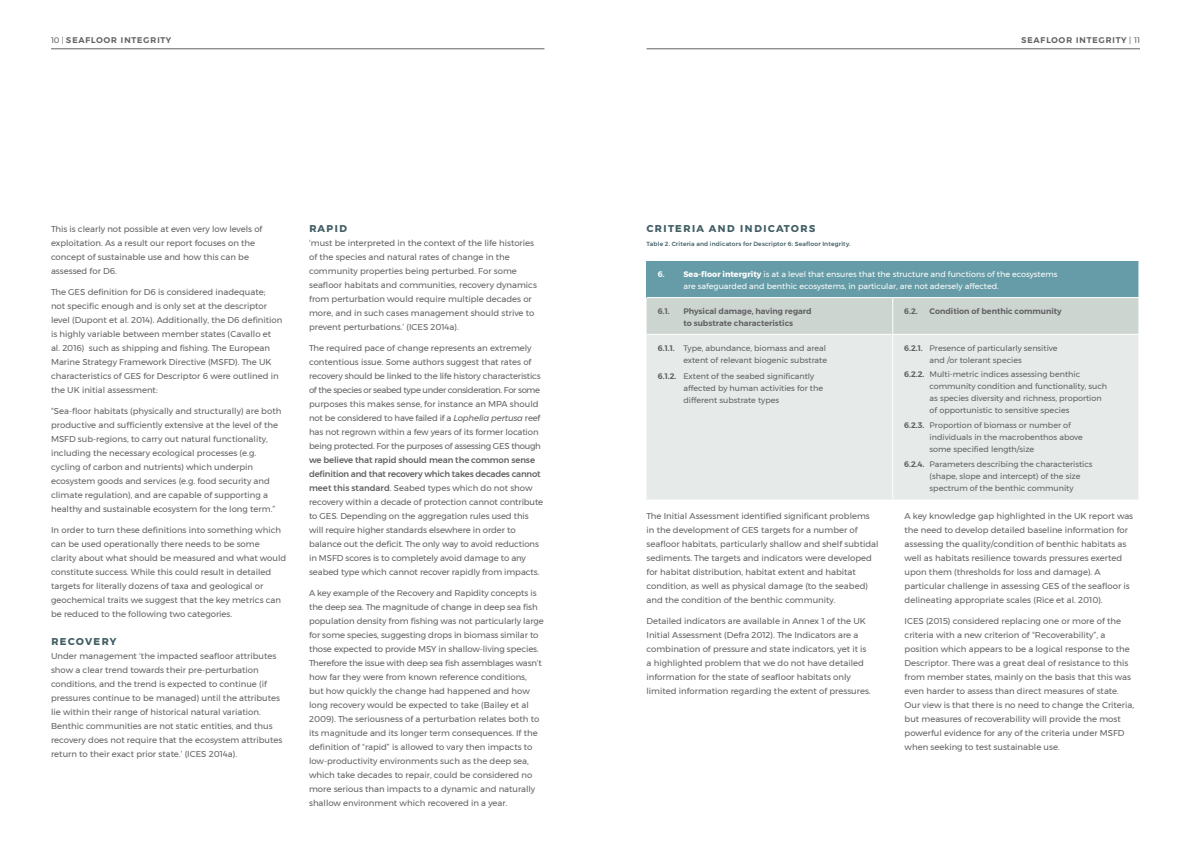
<style>
.page{position:relative;width:1191px;height:842px;background:#fff}
.page>*{position:absolute;margin:0;border:0;box-sizing:border-box;transform-origin:0 0}
.t1{font:600 12px "Montserrat";letter-spacing:.105em;color:#425f65}
.t2{font:500 10px "Montserrat";letter-spacing:.085em;color:#606163}
.t3{font:8.5px/14px "Montserrat";color:#606163}
.t4{font:8.5px/14px "Montserrat";letter-spacing:-.02em;color:#606163}
.t5{font:8px/12px "Montserrat";color:#606163}
.t6{font:8px/12px "Montserrat";color:#fff}
.t7{font:600 8px/12px "Montserrat";color:#606163}
.t8{font:500 6px "Montserrat";letter-spacing:.025em;color:#425f65}
.s1{font-weight:400;font-size:8px}
.s2{font-style:italic}
.s3{font-weight:500}
.s4{font-weight:600}
.s5{font-weight:700}
</style>
<div class="page">
<hr style="left:646px;top:49px;width:494px;height:1px;background:#606163">
<hr style="left:51px;top:49px;width:493px;height:1px;background:#606163">
<div style="left:646px;top:261px;width:493px;height:37px;background:#669ca7"></div>
<div style="left:646px;top:298px;width:492px;height:36px;background:#cdd5d1"></div>
<div style="left:646px;top:335px;width:492px;height:165px;background:#e6eae8"></div>
<hr style="left:1138px;top:261px;width:1px;height:36px;background:#fff">
<hr style="left:646px;top:297px;width:246px;height:1px;background:#fff">
<hr style="left:892px;top:297px;width:247px;height:1px;background:#fff">
<hr style="left:892px;top:298px;width:1px;height:36px;background:#fff">
<hr style="left:892px;top:335px;width:1px;height:165px;background:#fff">
<p class="t2" style="left:51px;top:32px;width:122px"><span class="s1">10 |</span> seafloor integrity</p>
<p class="t2" style="left:1021px;top:32px;width:120px">seafloor integrity <span class="s1">| 11</span></p>
<p class="t3" style="left:51px;top:222px;width:213px">This is clearly not possible at even very low levels of exploitation. As a result our report focuses on the concept of sustainable use and how this can be assessed for D6.</p>
<p class="t3" style="left:51px;top:285px;width:233px">The GES definition for D6 is considered inadequate;<br>not specific enough and is only set at the descriptor level (Dupont et al. 2014). Additionally, the D6 definition is highly variable between member states (Cavallo et al. 2016) such as shipping and fishing. The European Marine Strategy Framework Directive (MSFD). The UK characteristics of GES for Descriptor 6 were outlined in the UK initial assessment:</p>
<p class="t3" style="left:51px;top:404px;width:232px">“Sea-floor habitats (physically and structurally) are both productive and sufficiently extensive at the level of the MSFD sub-regions, to carry out natural functionality, including the necessary ecological processes (e.g. cycling of carbon and nutrients) which underpin ecosystem goods and services (e.g. food security and climate regulation), and are capable of supporting a healthy and sustainable ecosystem for the long term.”</p>
<p class="t3" style="left:51px;top:523px;width:237px">In order to turn these definitions into something which can be used operationally there needs to be some clarity about what should be measured and what would constitute success. While this could result in detailed targets for literally dozens of taxa and geological or geochemical traits we suggest that the key metrics can be reduced to the following two categories.</p>
<h1 class="t1" style="left:51px;top:631px;width:67px">recovery</h1>
<p class="t3" style="left:51px;top:649px;width:233px">Under management ‘the impacted seafloor attributes show a clear trend towards their pre-perturbation conditions, and the trend is expected to continue (if pressures continue to be managed) until the attributes lie within their range of historical natural variation.<br>Benthic communities are not static entities, and thus recovery does not require that the ecosystem attributes return to their exact prior state.’ (ICES 2014a).</p>
<h1 class="t1" style="left:309px;top:218px;width:40px">rapid</h1>
<p class="t3" style="left:309px;top:236px;width:229px">‘must be interpreted in the context of the life histories of the species and natural rates of change in the community properties being perturbed. For some seafloor habitats and communities, recovery dynamics from perturbation would require multiple decades or more, and in such cases management should strive to prevent perturbations.’ (ICES 2014a).</p>
<p class="t4" style="left:309px;top:341px;width:233px">The required pace of change represents an extremely contentious issue. Some authors suggest that rates of recovery should be linked to the life history characteristics of the species or seabed type under consideration. For some purposes this makes sense, for instance an MPA should not be considered to have failed if a <span class="s2">Lophelia pertusa</span> reef has not regrown within a few years of its former location being protected. For the purposes of assessing GES though</p>
<p class="t3" style="left:309px;top:453px;width:236px"><span class="s3">we believe that rapid should mean the common sense definition and that recovery which takes decades cannot meet this standard</span>. Seabed types which do not show recovery within a decade of protection cannot contribute to GES. Depending on the aggregation rules used this will require higher standards elsewhere in order to balance out the deficit. The only way to avoid reductions in MSFD scores is to completely avoid damage to any seabed type which cannot recover rapidly from impacts.</p>
<p class="t3" style="left:309px;top:586px;width:236px">A key example of the Recovery and Rapidity concepts is the deep sea. The magnitude of change in deep sea fish population density from fishing was not particularly large for some species, suggesting drops in biomass similar to those expected to provide MSY in shallow-living species.<br>Therefore the issue with deep sea fish assemblages wasn’t how far they were from known reference conditions,<br>but how quickly the change had happened and how long recovery would be expected to take (Bailey et al 2009). The seriousness of a perturbation relates both to its magnitude and its longer term consequences. If the definition of “rapid” is allowed to vary then impacts to low-productivity environments such as the deep sea, which take decades to repair, could be considered no more serious than impacts to a dynamic and naturally shallow environment which recovered in a year.</p>
<h1 class="t1" style="left:646px;top:218px;width:171px">criteria and indicators</h1>
<p class="t8" style="left:646px;top:239px;width:206px">Table 2. Criteria and indicators for Descriptor 6: Seafloor Integrity.</p>
<p class="t6" style="left:683px;top:268px;width:375px;text-indent:-26px"><span class="s4">6.</span> <span class="s5">Sea-floor intergrity</span> is at a level that ensures that the structure and functions of the ecosystems are safeguarded and benthic ecosystems, in particular, are not adersely affected.</p>
<p class="t7" style="left:658px;top:305px;width:13px">6.1.</p>
<p class="t7" style="left:683px;top:305px;width:130px">Physical damage, having regard to substrate characteristics</p>
<p class="t7" style="left:904px;top:305px;width:15px">6.2.</p>
<p class="t7" style="left:929px;top:305px;width:134px">Condition of benthic community</p>
<p class="t5" style="left:658px;top:342px;width:171px;text-align:right"><span class="s4">6.1.1.</span> Type, abundance, biomass and areal extent of relevant biogenic substrate</p>
<p class="t5" style="left:683px;top:370px;width:141px;text-indent:-26px"><span class="s4">6.1.2.</span> Extent of the seabed significantly affected by human activities for the different substrate types</p>
<p class="t5" style="left:929px;top:342px;width:129px;text-indent:-26px"><span class="s4">6.2.1.</span> Presence of particularly sensitive and /or tolerant species</p>
<p class="t5" style="left:929px;top:368px;width:179px;text-indent:-26px"><span class="s4">6.2.2.</span> Multi-metric indices assessing benthic community condition and functionality, such as species diversity and richness, proportion of opportunistic to sensitive species</p>
<p class="t5" style="left:929px;top:419px;width:155px;text-indent:-26px"><span class="s4">6.2.3.</span> Proportion of biomass or number of individuals in the macrobenthos above some specified length/size</p>
<p class="t5" style="left:929px;top:458px;width:164px;text-indent:-26px"><span class="s4">6.2.4.</span> Parameters describing the characteristics (shape, slope and intercept) of the size spectrum of the benthic community</p>
<p class="t3" style="left:646px;top:509px;width:233px">The Initial Assessment identified significant problems in the development of GES targets for a number of seafloor habitats, particularly shallow and shelf subtidal sediments. The targets and indicators were developed for habitat distribution, habitat extent and habitat condition, as well as physical damage (to the seabed) and the condition of the benthic community.</p>
<p class="t3" style="left:646px;top:614px;width:226px">Detailed indicators are available in Annex 1 of the UK Initial Assessment (Defra 2012). The Indicators are a combination of pressure and state indicators, yet it is a highlighted problem that we do not have detailed information for the state of seafloor habitats only limited information regarding the extent of pressures.</p>
<p class="t3" style="left:904px;top:509px;width:230px">A key knowledge gap highlighted in the UK report was the need to develop detailed baseline information for assessing the quality/condition of benthic habitats as well as habitats resilience towards pressures exerted upon them (thresholds for loss and damage). A particular challenge in assessing GES of the seafloor is delineating appropriate scales (Rice et al. 2010).</p>
<p class="t3" style="left:904px;top:614px;width:231px">ICES (2015) considered replacing one or more of the criteria with a new criterion of “Recoverability”, a position which appears to be a logical response to the Descriptor. There was a great deal of resistance to this from member states, mainly on the basis that this was even harder to assess than direct measures of state.<br>Our view is that there is no need to change the Criteria, but measures of recoverability will provide the most powerful evidence for any of the criteria under MSFD when seeking to test sustainable use.</p>
</div>
